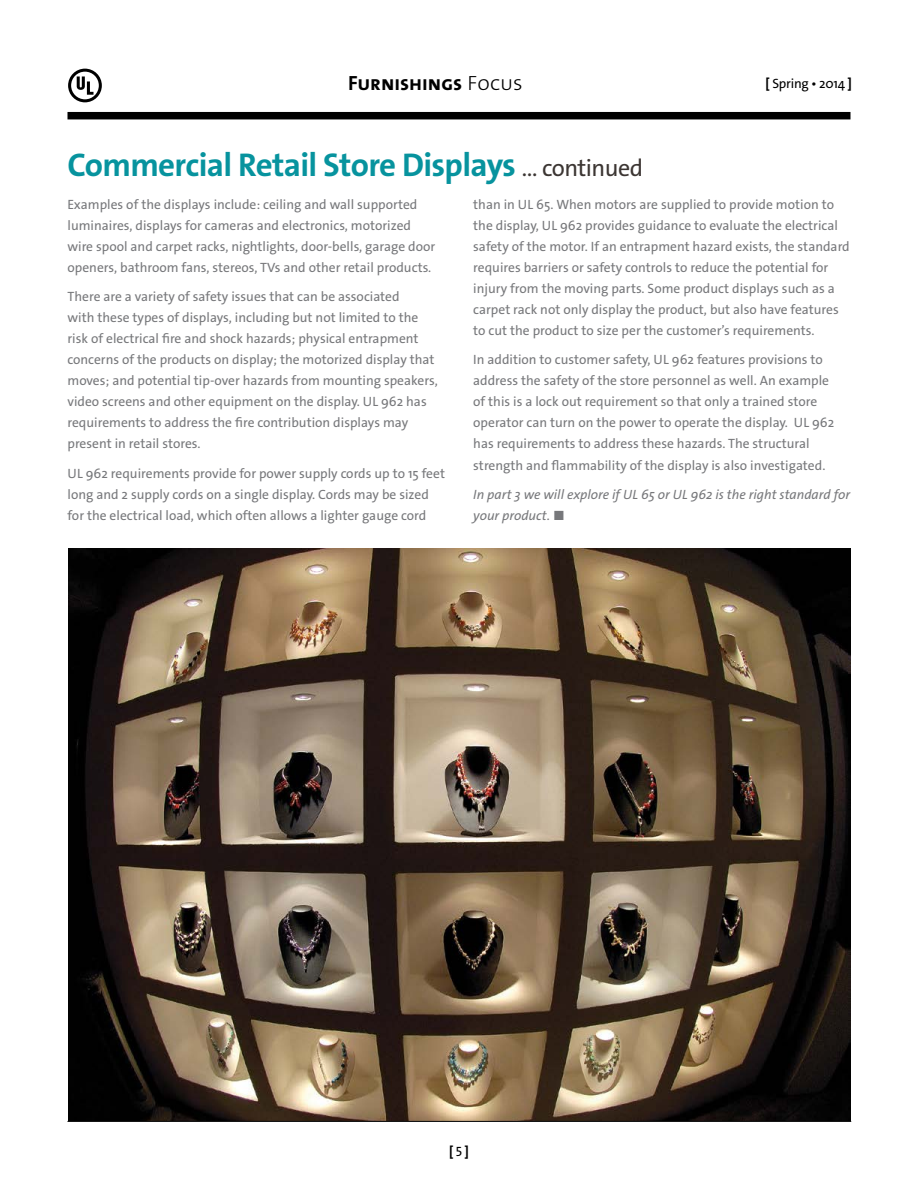
<style>
.page{position:relative;width:918px;height:1188px;background:#fff}
.page>*{position:absolute;margin:0;border:0;box-sizing:border-box;transform-origin:0 0}
.t1{font:700 33px "The Sans Os F";letter-spacing:-.02em;color:#07939e}
.t2{font:700 20.7px "The Sans Os F";color:#000}
.t3{font:13.5px/21px "The Sans Os F";color:#77787b}
.t4{font:italic 13.5px/21px "The Sans Os F";color:#77787b}
.t5{font:13.5px "The Sans Os F";letter-spacing:-.02em;color:#000}
.t6{font:700 13.5px "The Sans Os F";color:#000}
.s1{font-weight:300}
.s2{font-weight:700}
.s3{font-weight:400;font-size:24px;color:#3c3633}
.s4{font-style:normal}
.s5{font-weight:400}
</style>
<div class="page">
<svg style="left:68px;top:69px;width:34px;height:33px"></svg>
<div style="left:68px;top:112px;width:782px;height:7px;background:#000"></div>
<img style="left:68px;top:549px;width:782px;height:571px">
<hr style="left:68px;top:1121px;width:783px;height:1px;background:#000">
<h2 class="t2" style="left:348px;top:70px;width:176px">Furnishings <span class="s1">Focus</span></h2>
<p class="t5" style="left:766px;top:74px;width:88px"><span class="s2">[</span> Spring • 2014 <span class="s2">]</span></p>
<h1 class="t1" style="left:68px;top:144px;width:577px">Commercial Retail Store Displays <span class="s3">... continued</span></h1>
<p class="t3" style="left:68px;top:194px;width:369px">Examples of the displays include: ceiling and wall supported luminaires, displays for cameras and electronics, motorized wire spool and carpet racks, nightlights, door-bells, garage door openers, bathroom fans, stereos, TVs and other retail products.</p>
<p class="t3" style="left:68px;top:286px;width:372px">There are a variety of safety issues that can be associated<br>with these types of displays, including but not limited to the risk of electrical fire and shock hazards; physical entrapment concerns of the products on display; the motorized display that moves; and potential tip-over hazards from mounting speakers, video screens and other equipment on the display. UL 962 has requirements to address the fire contribution displays may present in retail stores.</p>
<p class="t3" style="left:68px;top:463px;width:379px">UL 962 requirements provide for power supply cords up to 15 feet long and 2 supply cords on a single display. Cords may be sized for the electrical load, which often allows a lighter gauge cord</p>
<p class="t3" style="left:473px;top:194px;width:378px">than in UL 65. When motors are supplied to provide motion to the display, UL 962 provides guidance to evaluate the electrical safety of the motor. If an entrapment hazard exists, the standard requires barriers or safety controls to reduce the potential for injury from the moving parts. Some product displays such as a carpet rack not only display the product, but also have features to cut the product to size per the customer’s requirements.</p>
<p class="t3" style="left:473px;top:350px;width:363px">In addition to customer safety, UL 962 features provisions to address the safety of the store personnel as well. An example of this is a lock out requirement so that only a trained store operator can turn on the power to operate the display. UL 962 has requirements to address these hazards. The structural strength and flammability of the display is also investigated.</p>
<p class="t4" style="left:473px;top:484px;width:378px">In part 3 we will explore if UL 65 or UL 962 is the right standard for your product. <span class="s4">◼</span></p>
<p class="t6" style="left:449px;top:1143px;width:21px">[ <span class="s5">5</span>]</p>
</div>
